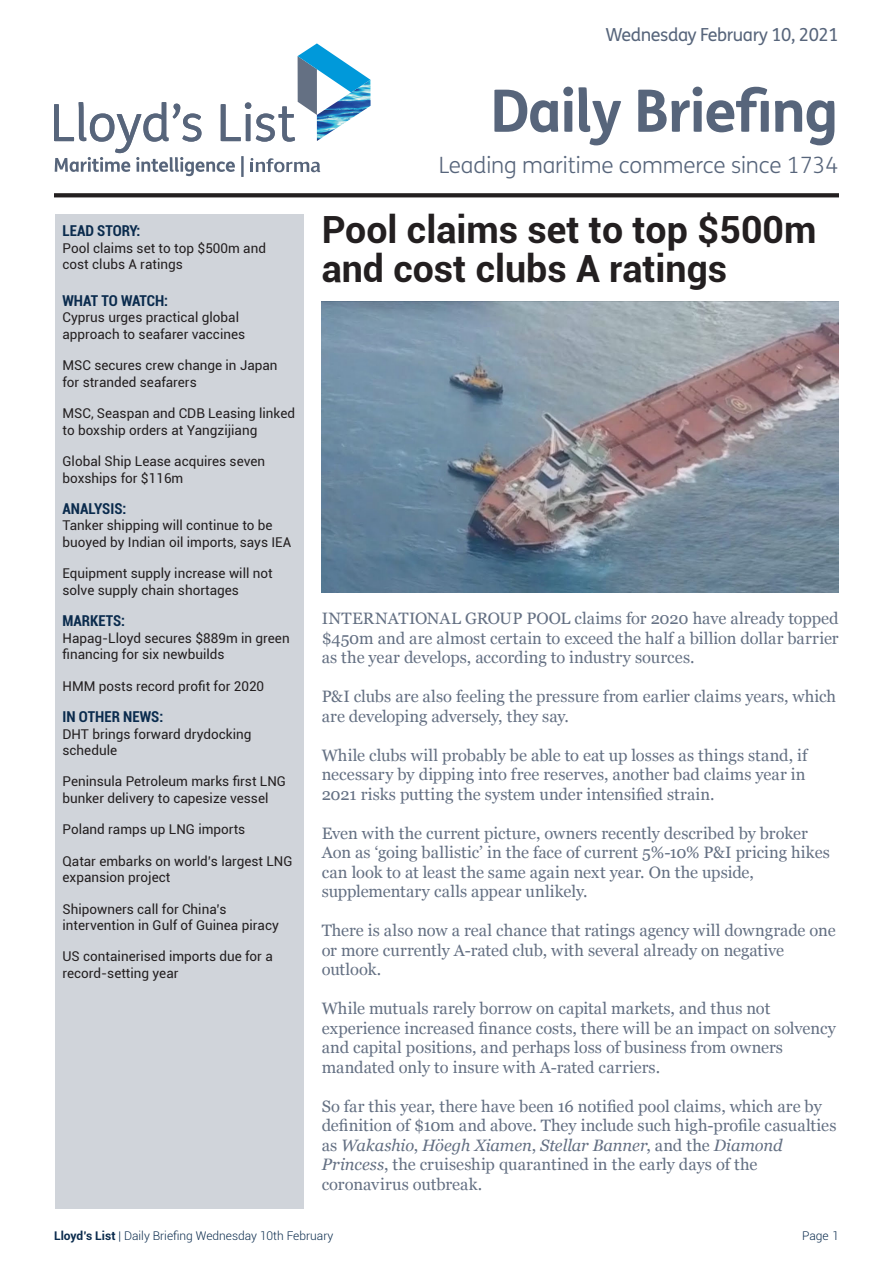
<style>
.page{position:relative;width:893px;height:1263px;background:#fff}
.page>*{position:absolute;margin:0;border:0;box-sizing:border-box;transform-origin:0 0}
.t1{font:700 58.5px "FS Me";letter-spacing:-.025em;color:#57657b}
.Headline_1{font:700 37.5px/39px "Roboto";color:#231f20}
.t2{font:300 22.5px "FS Me";letter-spacing:-.005em;color:#57657b}
.t3{font:18px "FS Me";letter-spacing:-.025em;color:#57657b}
.Body_Copy_First_page{font:16.5px/19.5px "Georgia";color:#647083}
.Contents_header{font:700 condensed 15px "Roboto";color:#0a2b4d}
.Contents_body{font:13.5px/16.5px "Roboto";color:#231f20}
.t4{font:300 12px "Roboto";color:#0a2b4d}
.s1{font-style:italic}
.s2{font-weight:700}
</style>
<div class="page">
<svg style="left:54px;top:43px;width:316px;height:134px"></svg>
<svg style="left:54px;top:193px;width:785px;height:4px;background:#2d292a"></svg>
<img style="left:322px;top:302px;width:517px;height:290px">
<div style="left:55px;top:215px;width:249px;height:994px;background:#d0d4da"></div>
<p class="t3" style="left:606px;top:22px;width:235px">Wednesday February 10, 2021</p>
<p class="Contents_header" style="left:63px;top:221px;width:79px">LEAD STORY:</p>
<p class="Contents_body" style="left:63px;top:239px;width:205px">Pool claims set to top $500m and cost clubs A ratings</p>
<p class="Contents_header" style="left:63px;top:290px;width:107px">WHAT TO WATCH:</p>
<p class="Contents_body" style="left:63px;top:309px;width:184px">Cyprus urges practical global approach to seafarer vaccines</p>
<p class="Contents_body" style="left:63px;top:357px;width:217px">MSC secures crew change in Japan for stranded seafarers</p>
<p class="Contents_body" style="left:63px;top:405px;width:234px">MSC, Seaspan and CDB Leasing linked to boxship orders at Yangzijiang</p>
<p class="Contents_body" style="left:63px;top:452px;width:204px">Global Ship Lease acquires seven boxships for $116m</p>
<p class="Contents_header" style="left:63px;top:498px;width:65px">ANALYSIS:</p>
<p class="Contents_body" style="left:63px;top:517px;width:230px">Tanker shipping will continue to be buoyed by Indian oil imports, says IEA</p>
<p class="Contents_body" style="left:63px;top:565px;width:212px">Equipment supply increase will not solve supply chain shortages</p>
<p class="Contents_header" style="left:63px;top:610px;width:64px">MARKETS:</p>
<p class="Contents_body" style="left:63px;top:629px;width:229px">Hapag-Lloyd secures $889m in green financing for six newbuilds</p>
<p class="Contents_body" style="left:63px;top:677px;width:203px">HMM posts record profit for 2020</p>
<p class="Contents_header" style="left:63px;top:706px;width:102px">IN OTHER NEWS:</p>
<p class="Contents_body" style="left:63px;top:725px;width:190px">DHT brings forward drydocking schedule</p>
<p class="Contents_body" style="left:63px;top:773px;width:225px">Peninsula Petroleum marks first LNG bunker delivery to capesize vessel</p>
<p class="Contents_body" style="left:63px;top:821px;width:184px">Poland ramps up LNG imports</p>
<p class="Contents_body" style="left:63px;top:852px;width:232px">Qatar embarks on world’s largest LNG expansion project</p>
<p class="Contents_body" style="left:63px;top:900px;width:218px">Shipowners call for China’s intervention in Gulf of Guinea piracy</p>
<p class="Contents_body" style="left:63px;top:948px;width:212px">US containerised imports due for a record-setting year</p>
<p class="t1" style="left:490px;top:66px;width:350px">Daily Briefing</p>
<p class="t2" style="left:439px;top:150px;width:401px">Leading maritime commerce since 1734</p>
<p class="Headline_1" style="left:322px;top:209px;width:496px">Pool claims set to top $500m and cost clubs A ratings</p>
<p class="Body_Copy_First_page" style="left:322px;top:608px;width:519px;text-align:justify">INTERNATIONAL GROUP POOL claims for 2020 have already topped $450m and are almost certain to exceed the half a billion dollar barrier as the year develops, according to industry sources.</p>
<p class="Body_Copy_First_page" style="left:322px;top:686px;width:516px">P&amp;I clubs are also feeling the pressure from earlier claims years, which are developing adversely, they say.</p>
<p class="Body_Copy_First_page" style="left:322px;top:745px;width:487px;text-align:justify">While clubs will probably be able to eat up losses as things stand, if necessary by dipping into free reserves, another bad claims year in 2021 risks putting the system under intensified strain.</p>
<p class="Body_Copy_First_page" style="left:322px;top:823px;width:510px">Even with the current picture, owners recently described by broker Aon as ‘going ballistic’ in the face of current 5%-10% P&amp;I pricing hikes can look to at least the same again next year. On the upside, supplementary calls appear unlikely.</p>
<p class="Body_Copy_First_page" style="left:322px;top:920px;width:515px">There is also now a real chance that ratings agency will downgrade one or more currently A-rated club, with several already on negative outlook.</p>
<p class="Body_Copy_First_page" style="left:322px;top:998px;width:516px">While mutuals rarely borrow on capital markets, and thus not experience increased finance costs, there will be an impact on solvency and capital positions, and perhaps loss of business from owners mandated only to insure with A-rated carriers.</p>
<p class="Body_Copy_First_page" style="left:322px;top:1096px;width:516px">So far this year, there have been 16 notified pool claims, which are by definition of $10m and above. They include such high-profile casualties as <span class="s1">Wakashio</span>, <span class="s1">Höegh Xiamen</span>, <span class="s1">Stellar Banner</span>, and the <span class="s1">Diamond Princess</span>, the cruiseship quarantined in the early days of the coronavirus outbreak.</p>
<p class="t4" style="left:54px;top:1228px;width:281px"><span class="s2">Lloyd’s List</span> | Daily Briefing Wednesday 10th February</p>
<p class="t4" style="left:802px;top:1228px;width:38px">Page 1</p>
</div>
